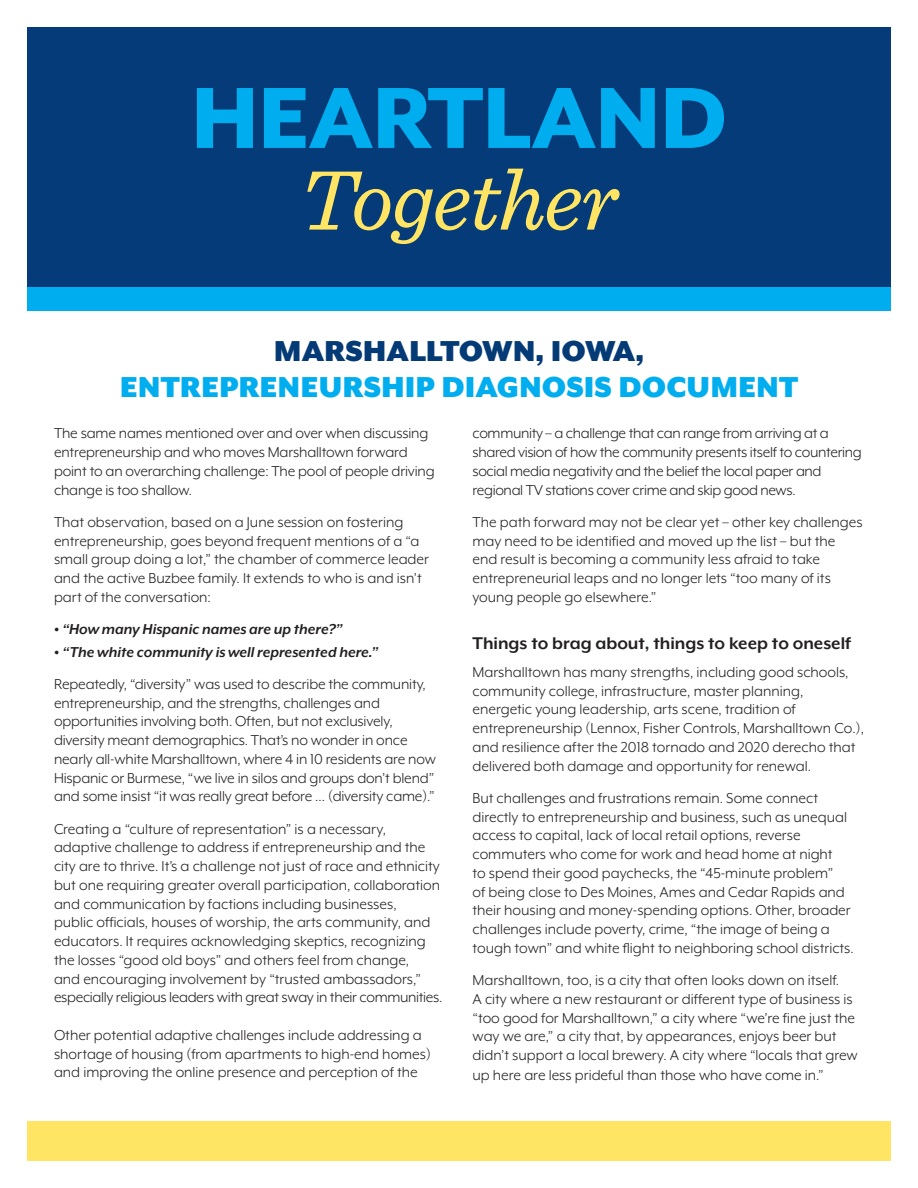
<style>
.page{position:relative;width:918px;height:1188px;background:#fff}
.page>*{position:absolute;margin:0;border:0;box-sizing:border-box;transform-origin:0 0}
.t1{font:800 99.9px "Mr Eaves Mod OT";letter-spacing:-.02em;color:#00aeef}
.t2{font:italic 88.8px "Sentinel";letter-spacing:-.02em;color:#ffe563}
.Head{font:900 33.15px/36px "Mr Eaves XL Mod OT";color:#00aeef;text-align:center}
.Body_Copy{font:700 19.5px "Mr Eaves XL Mod OT";color:#231f20}
.Body_Copy-2{font:16.5px/18.8px "Mr Eaves XL Mod OT";color:#231f20}
.Body_Copy-3{font:16.5px/18.8px "Mr Eaves XL Mod OT";letter-spacing:-.02em;color:#231f20}
.Body_Copy-4{font:italic 700 16.5px "Mr Eaves XL Mod OT";color:#231f20}
.s1{color:#043b76}
.s2{font-weight:800;font-style:normal}
</style>
<div class="page">
<div style="left:27px;top:27px;width:864px;height:271px;background:#043b78"></div>
<div style="left:27px;top:1121px;width:864px;height:40px;background:#ffe563"></div>
<div style="left:27px;top:287px;width:864px;height:24px;background:#00aeef"></div>
<p class="t1" style="left:190px;top:60px;width:539px">HEARTLAND</p>
<p class="t2" style="left:299px;top:133px;width:322px">Together</p>
<p class="Head" style="left:120px;top:333px;width:680px"><span class="s1">MARSHALLTOWN, IOWA,<br></span>ENTREPRENEURSHIP DIAGNOSIS DOCUMENT</p>
<p class="Body_Copy-2" style="left:54px;top:424px;width:382px">The same names mentioned over and over when discussing entrepreneurship and who moves Marshalltown forward point to an overarching challenge: The pool of people driving change is too shallow.</p>
<p class="Body_Copy-2" style="left:54px;top:513px;width:377px">That observation, based on a June session on fostering entrepreneurship, goes beyond frequent mentions of a “a small group doing a lot,” the chamber of commerce leader and the active Buzbee family. It extends to who is and isn’t part of the conversation:</p>
<p class="Body_Copy-4" style="left:54px;top:621px;width:290px"><span class="s2">•</span> “How many Hispanic names are up there?”</p>
<p class="Body_Copy-4" style="left:54px;top:643px;width:326px"><span class="s2">•</span> “The white community is well represented here.”</p>
<p class="Body_Copy-2" style="left:54px;top:675px;width:383px">Repeatedly, “diversity” was used to describe the community, entrepreneurship, and the strengths, challenges and opportunities involving both. Often, but not exclusively, diversity meant demographics. That’s no wonder in once nearly all-white Marshalltown, where 4 in 10 residents are now Hispanic or Burmese, “we live in silos and groups don’t blend” and some insist “it was really great before … (diversity came).”</p>
<p class="Body_Copy-2" style="left:54px;top:819px;width:390px">Creating a “culture of representation” is a necessary, adaptive challenge to address if entrepreneurship and the city are to thrive. It’s a challenge not just of race and ethnicity but one requiring greater overall participation, collaboration and communication by factions including businesses,<br>public officials, houses of worship, the arts community, and educators. It requires acknowledging skeptics, recognizing the losses “good old boys” and others feel from change,<br>and encouraging involvement by “trusted ambassadors,” especially religious leaders with great sway in their communities.</p>
<p class="Body_Copy-2" style="left:54px;top:1026px;width:378px">Other potential adaptive challenges include addressing a shortage of housing (from apartments to high-end homes) and improving the online presence and perception of the</p>
<p class="Body_Copy-3" style="left:472px;top:424px;width:391px">community – a challenge that can range from arriving at a shared vision of how the community presents itself to countering social media negativity and the belief the local paper and regional TV stations cover crime and skip good news.</p>
<p class="Body_Copy-2" style="left:472px;top:513px;width:392px">The path forward may not be clear yet – other key challenges may need to be identified and moved up the list – but the end result is becoming a community less afraid to take entrepreneurial leaps and no longer lets “too many of its young people go elsewhere.”</p>
<p class="Body_Copy" style="left:472px;top:634px;width:380px">Things to brag about, things to keep to oneself</p>
<p class="Body_Copy-2" style="left:472px;top:663px;width:393px">Marshalltown has many strengths, including good schools, community college, infrastructure, master planning, energetic young leadership, arts scene, tradition of entrepreneurship (Lennox, Fisher Controls, Marshalltown Co.), and resilience after the 2018 tornado and 2020 derecho that delivered both damage and opportunity for renewal.</p>
<p class="Body_Copy-2" style="left:472px;top:789px;width:383px">But challenges and frustrations remain. Some connect directly to entrepreneurship and business, such as unequal access to capital, lack of local retail options, reverse commuters who come for work and head home at night<br>to spend their good paychecks, the “45-minute problem”<br>of being close to Des Moines, Ames and Cedar Rapids and their housing and money-spending options. Other, broader challenges include poverty, crime, “the image of being a tough town” and white flight to neighboring school districts.</p>
<p class="Body_Copy-2" style="left:472px;top:971px;width:387px">Marshalltown, too, is a city that often looks down on itself.<br>A city where a new restaurant or different type of business is “too good for Marshalltown,” a city where “we’re fine just the way we are,” a city that, by appearances, enjoys beer but didn’t support a local brewery. A city where “locals that grew up here are less prideful than those who have come in.”</p>
</div>
